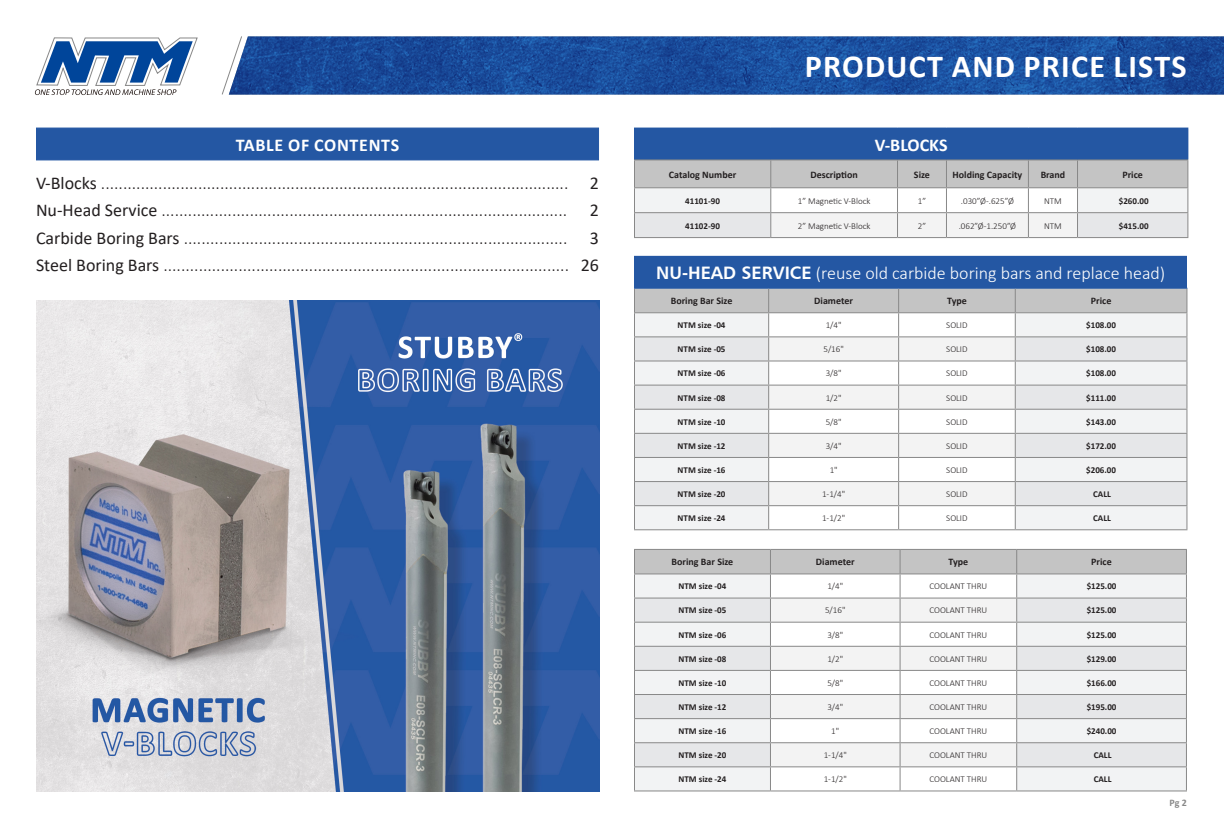
<style>
.page{position:relative;width:1224px;height:828px;background:#fff}
.page>*{position:absolute;margin:0;border:0;box-sizing:border-box;transform-origin:0 0}
.t1{font:700 32.1px "Calibri";letter-spacing:.04em;color:#fff}
.t2{font:300 18px "Calibri";color:#231f20}
.t3{font:300 18px "Calibri";color:#fff}
.t4{font:700 18px "Calibri";letter-spacing:.04em;color:#fff}
.t5{font:18px "Calibri";color:#231f20}
.t6{font:700 10px "Calibri";color:#231f20}
.t7{font:700 10px "Calibri";color:#888}
.t8{font:700 9px "Calibri";color:#231f20}
.t9{font:300 9px "Calibri";color:#231f20}
.s1{font-weight:400}
.s2{font-family:"Humanist 777 BT Bold B";font-weight:400}
</style>
<div class="page">
<div style="left:634px;top:128px;width:554px;height:32px;background:#2457a3"></div>
<hr style="left:634px;top:159px;width:137px;height:1px;background:#888">
<hr style="left:771px;top:159px;width:127px;height:1px;background:#888">
<hr style="left:898px;top:159px;width:48px;height:1px;background:#888">
<hr style="left:946px;top:159px;width:82px;height:1px;background:#888">
<hr style="left:1028px;top:159px;width:50px;height:1px;background:#888">
<hr style="left:1078px;top:159px;width:110px;height:1px;background:#888">
<svg style="left:634px;top:160px;width:554px;height:78px"></svg>
<hr style="left:634px;top:187px;width:137px;height:1px;background:#888">
<hr style="left:771px;top:187px;width:127px;height:1px;background:#888">
<hr style="left:898px;top:187px;width:48px;height:1px;background:#888">
<hr style="left:946px;top:187px;width:82px;height:1px;background:#888">
<hr style="left:1028px;top:187px;width:50px;height:1px;background:#888">
<hr style="left:1078px;top:187px;width:110px;height:1px;background:#888">
<div style="left:634px;top:256px;width:553px;height:32px;background:#2457a3"></div>
<svg style="left:634px;top:289px;width:553px;height:240px"></svg>
<hr style="left:634px;top:529px;width:135px;height:1px;background:#888">
<hr style="left:769px;top:529px;width:130px;height:1px;background:#888">
<hr style="left:899px;top:529px;width:116px;height:1px;background:#888">
<hr style="left:1015px;top:529px;width:172px;height:1px;background:#888">
<hr style="left:634px;top:288px;width:135px;height:1px;background:#2457a3">
<hr style="left:769px;top:288px;width:130px;height:1px;background:#2457a3">
<hr style="left:899px;top:288px;width:116px;height:1px;background:#2457a3">
<hr style="left:1015px;top:288px;width:172px;height:1px;background:#2457a3">
<hr style="left:634px;top:790px;width:136px;height:1px;background:#888">
<hr style="left:770px;top:790px;width:130px;height:1px;background:#888">
<hr style="left:900px;top:790px;width:117px;height:1px;background:#888">
<hr style="left:1017px;top:790px;width:170px;height:1px;background:#888">
<svg style="left:634px;top:549px;width:553px;height:241px"></svg>
<hr style="left:634px;top:573px;width:136px;height:1px;background:#888">
<hr style="left:770px;top:573px;width:130px;height:1px;background:#888">
<hr style="left:900px;top:573px;width:117px;height:1px;background:#888">
<hr style="left:1017px;top:573px;width:170px;height:1px;background:#888">
<svg style="left:222px;top:73px;width:7px;height:22px"></svg>
<img style="left:229px;top:36px;width:995px;height:59px">
<svg style="left:35px;top:37px;width:163px;height:58px"></svg>
<img style="left:36px;top:300px;width:563px;height:492px">
<div style="left:36px;top:128px;width:563px;height:32px;background:#2457a3"></div>
<p class="t4" style="left:236px;top:132px;width:165px">TABLE OF CONTENTS</p>
<p class="t2" style="left:36px;top:171px;width:534px"><span class="s1">V-Blocks</span> ..........................................................................................................</p>
<p class="t2" style="left:36px;top:199px;width:533px"><span class="s1">Nu-Head Service</span> ............................................................................................</p>
<p class="t2" style="left:36px;top:227px;width:533px"><span class="s1">Carbide Boring Bars</span> .......................................................................................</p>
<p class="t2" style="left:36px;top:254px;width:535px"><span class="s1">Steel Boring Bars</span> ............................................................................................</p>
<p class="t5" style="left:590px;top:170px;width:11px">2</p>
<p class="t5" style="left:590px;top:198px;width:11px">2</p>
<p class="t5" style="left:590px;top:225px;width:11px">3</p>
<p class="t5" style="left:581px;top:253px;width:20px">26</p>
<p class="t1" style="left:805px;top:44px;width:383px">PRODUCT AND PRICE LISTS</p>
<p class="t4" style="left:875px;top:132px;width:74px">V-BLOCKS</p>
<p class="t6" style="left:669px;top:167px;width:69px">Catalog Number</p>
<p class="t6" style="left:810px;top:167px;width:49px">Description</p>
<p class="t6" style="left:914px;top:167px;width:18px">Size</p>
<p class="t6" style="left:953px;top:167px;width:71px">Holding Capacity</p>
<p class="t6" style="left:1041px;top:167px;width:26px">Brand</p>
<p class="t6" style="left:1122px;top:167px;width:22px">Price</p>
<p class="t8" style="left:685px;top:194px;width:36px">41101-90</p>
<p class="t9" style="left:798px;top:195px;width:74px">1” Magnetic V-Block</p>
<p class="t9" style="left:918px;top:195px;width:10px">1”</p>
<p class="t9" style="left:961px;top:195px;width:54px">.030”Ø-.625”Ø</p>
<p class="t9" style="left:1044px;top:195px;width:19px">NTM</p>
<p class="t8" style="left:1119px;top:194px;width:31px">$260.00</p>
<p class="t8" style="left:685px;top:219px;width:36px">41102-90</p>
<p class="t9" style="left:798px;top:220px;width:74px">2” Magnetic V-Block</p>
<p class="t9" style="left:918px;top:220px;width:10px">2”</p>
<p class="t9" style="left:959px;top:220px;width:59px">.062”Ø-1.250”Ø</p>
<p class="t9" style="left:1044px;top:220px;width:19px">NTM</p>
<p class="t8" style="left:1119px;top:219px;width:31px">$415.00</p>
<p class="t3" style="left:656px;top:262px;width:511px"><span class="s2">NU-HEAD SERVICE</span> (reuse old carbide boring bars and replace head)</p>
<p class="t6" style="left:671px;top:294px;width:63px">Boring Bar Size</p>
<p class="t6" style="left:814px;top:294px;width:40px">Diameter</p>
<p class="t6" style="left:947px;top:294px;width:21px">Type</p>
<p class="t6" style="left:1091px;top:294px;width:22px">Price</p>
<p class="t8" style="left:678px;top:319px;width:49px">NTM size -04</p>
<p class="t9" style="left:826px;top:320px;width:17px">1/4"</p>
<p class="t9" style="left:946px;top:320px;width:23px">SOLID</p>
<p class="t8" style="left:1086px;top:319px;width:31px">$108.00</p>
<p class="t8" style="left:678px;top:343px;width:49px">NTM size -05</p>
<p class="t9" style="left:823px;top:344px;width:22px">5/16"</p>
<p class="t9" style="left:946px;top:344px;width:23px">SOLID</p>
<p class="t8" style="left:1086px;top:343px;width:31px">$108.00</p>
<p class="t8" style="left:678px;top:367px;width:49px">NTM size -06</p>
<p class="t9" style="left:826px;top:368px;width:17px">3/8"</p>
<p class="t9" style="left:946px;top:368px;width:23px">SOLID</p>
<p class="t8" style="left:1086px;top:367px;width:31px">$108.00</p>
<p class="t8" style="left:678px;top:391px;width:49px">NTM size -08</p>
<p class="t9" style="left:826px;top:392px;width:17px">1/2"</p>
<p class="t9" style="left:946px;top:392px;width:23px">SOLID</p>
<p class="t8" style="left:1086px;top:391px;width:31px">$111.00</p>
<p class="t8" style="left:678px;top:415px;width:49px">NTM size -10</p>
<p class="t9" style="left:826px;top:416px;width:17px">5/8"</p>
<p class="t9" style="left:946px;top:416px;width:23px">SOLID</p>
<p class="t8" style="left:1086px;top:415px;width:31px">$143.00</p>
<p class="t8" style="left:678px;top:439px;width:49px">NTM size -12</p>
<p class="t9" style="left:826px;top:440px;width:17px">3/4"</p>
<p class="t9" style="left:946px;top:440px;width:23px">SOLID</p>
<p class="t8" style="left:1086px;top:439px;width:31px">$172.00</p>
<p class="t8" style="left:678px;top:464px;width:49px">NTM size -16</p>
<p class="t9" style="left:830px;top:464px;width:9px">1"</p>
<p class="t9" style="left:946px;top:464px;width:23px">SOLID</p>
<p class="t8" style="left:1086px;top:464px;width:31px">$206.00</p>
<p class="t8" style="left:678px;top:488px;width:49px">NTM size -20</p>
<p class="t9" style="left:822px;top:488px;width:25px">1-1/4"</p>
<p class="t9" style="left:946px;top:488px;width:23px">SOLID</p>
<p class="t8" style="left:1093px;top:488px;width:19px">CALL</p>
<p class="t8" style="left:678px;top:512px;width:49px">NTM size -24</p>
<p class="t9" style="left:822px;top:513px;width:25px">1-1/2"</p>
<p class="t9" style="left:946px;top:513px;width:23px">SOLID</p>
<p class="t8" style="left:1093px;top:512px;width:19px">CALL</p>
<p class="t6" style="left:672px;top:555px;width:63px">Boring Bar Size</p>
<p class="t6" style="left:816px;top:555px;width:40px">Diameter</p>
<p class="t6" style="left:949px;top:555px;width:21px">Type</p>
<p class="t6" style="left:1091px;top:555px;width:22px">Price</p>
<p class="t8" style="left:679px;top:580px;width:49px">NTM size -04</p>
<p class="t9" style="left:827px;top:581px;width:17px">1/4"</p>
<p class="t9" style="left:929px;top:581px;width:59px">COOLANT THRU</p>
<p class="t8" style="left:1087px;top:580px;width:31px">$125.00</p>
<p class="t8" style="left:679px;top:604px;width:49px">NTM size -05</p>
<p class="t9" style="left:825px;top:605px;width:22px">5/16"</p>
<p class="t9" style="left:929px;top:605px;width:59px">COOLANT THRU</p>
<p class="t8" style="left:1087px;top:604px;width:31px">$125.00</p>
<p class="t8" style="left:679px;top:628px;width:49px">NTM size -06</p>
<p class="t9" style="left:827px;top:629px;width:17px">3/8"</p>
<p class="t9" style="left:929px;top:629px;width:59px">COOLANT THRU</p>
<p class="t8" style="left:1087px;top:628px;width:31px">$125.00</p>
<p class="t8" style="left:679px;top:652px;width:49px">NTM size -08</p>
<p class="t9" style="left:827px;top:653px;width:17px">1/2"</p>
<p class="t9" style="left:929px;top:653px;width:59px">COOLANT THRU</p>
<p class="t8" style="left:1087px;top:652px;width:31px">$129.00</p>
<p class="t8" style="left:679px;top:676px;width:49px">NTM size -10</p>
<p class="t9" style="left:827px;top:677px;width:17px">5/8"</p>
<p class="t9" style="left:929px;top:677px;width:59px">COOLANT THRU</p>
<p class="t8" style="left:1087px;top:676px;width:31px">$166.00</p>
<p class="t8" style="left:679px;top:701px;width:49px">NTM size -12</p>
<p class="t9" style="left:827px;top:701px;width:17px">3/4"</p>
<p class="t9" style="left:929px;top:701px;width:59px">COOLANT THRU</p>
<p class="t8" style="left:1087px;top:701px;width:31px">$195.00</p>
<p class="t8" style="left:679px;top:725px;width:49px">NTM size -16</p>
<p class="t9" style="left:831px;top:725px;width:9px">1"</p>
<p class="t9" style="left:929px;top:725px;width:59px">COOLANT THRU</p>
<p class="t8" style="left:1087px;top:725px;width:31px">$240.00</p>
<p class="t8" style="left:679px;top:749px;width:49px">NTM size -20</p>
<p class="t9" style="left:824px;top:750px;width:25px">1-1/4"</p>
<p class="t9" style="left:929px;top:750px;width:59px">COOLANT THRU</p>
<p class="t8" style="left:1094px;top:749px;width:19px">CALL</p>
<p class="t8" style="left:679px;top:773px;width:49px">NTM size -24</p>
<p class="t9" style="left:824px;top:774px;width:25px">1-1/2"</p>
<p class="t9" style="left:929px;top:774px;width:59px">COOLANT THRU</p>
<p class="t8" style="left:1094px;top:773px;width:19px">CALL</p>
<p class="t7" style="left:1170px;top:795px;width:19px">Pg 2</p>
</div>
